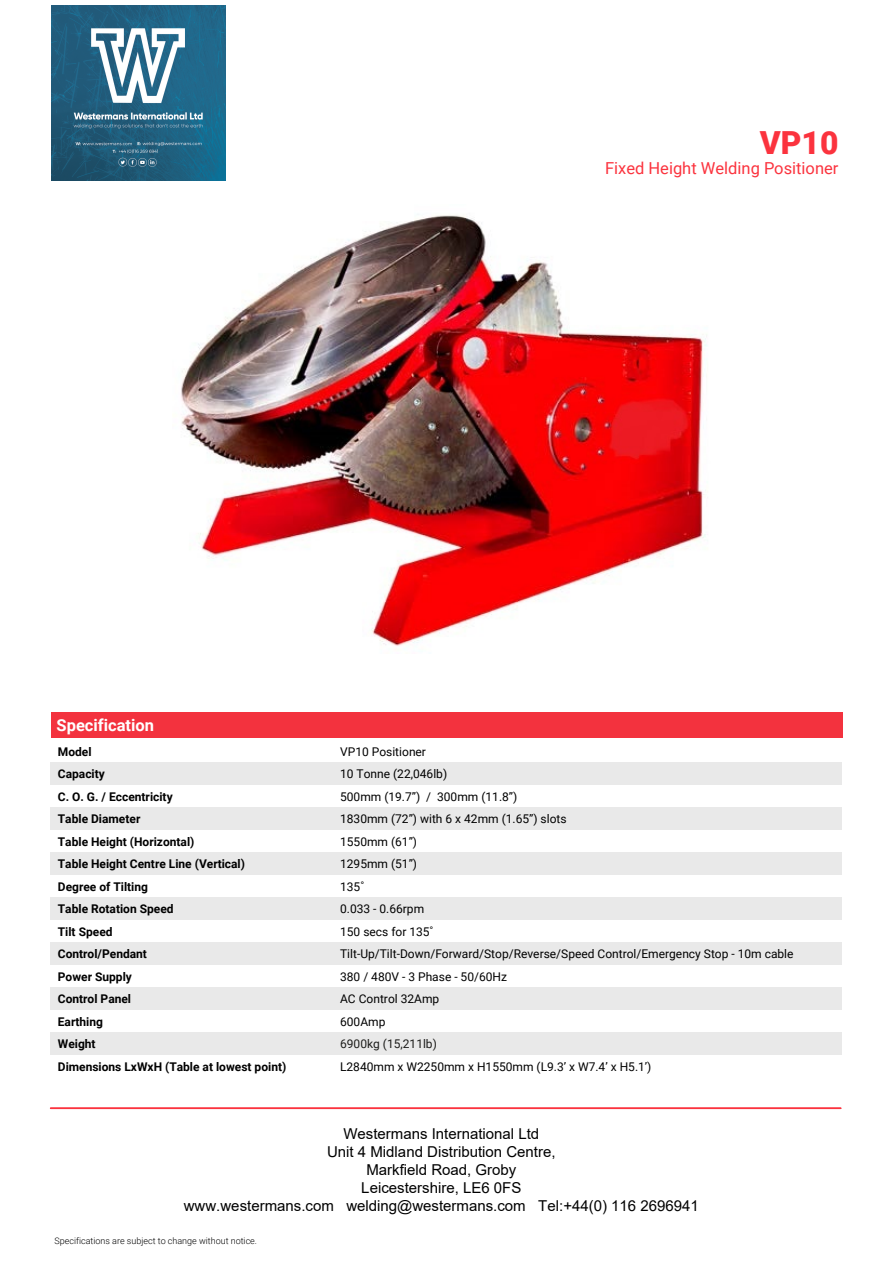
<style>
.page{position:relative;width:893px;height:1263px;background:#fff}
.page>*{position:absolute;margin:0;border:0;box-sizing:border-box;transform-origin:0 0}
.t1{font:900 31.8px "Roboto";color:#fb333e}
.t2{font:16.5px "Roboto";color:#fb333e}
.t3{font:700 16.5px "Roboto";color:#fff}
.t4{font:15px/18px "Arial";color:#000;text-align:center}
.t5{font:12px/22.5px "Roboto";color:#000}
.t6{font:700 12px/22.5px "Roboto";color:#000}
.t7{font:12px "Roboto";color:#1d1d1b}
.t8{font:300 9px "Roboto";color:#000}
</style>
<div class="page">
<div style="left:51px;top:807px;width:791px;height:23px;background:#e9e9e9"></div>
<div style="left:51px;top:852px;width:791px;height:23px;background:#e9e9e9"></div>
<div style="left:51px;top:897px;width:791px;height:23px;background:#e9e9e9"></div>
<div style="left:51px;top:942px;width:791px;height:23px;background:#e9e9e9"></div>
<div style="left:51px;top:987px;width:791px;height:23px;background:#e9e9e9"></div>
<div style="left:51px;top:1032px;width:791px;height:23px;background:#e9e9e9"></div>
<div style="left:51px;top:762px;width:791px;height:23px;background:#e9e9e9"></div>
<div style="left:51px;top:712px;width:791px;height:26px;background:#f3323e"></div>
<hr style="left:51px;top:1107px;width:790px;height:2px;background:#fb333e">
<img style="left:181px;top:215px;width:526px;height:431px">
<img style="left:51px;top:6px;width:175px;height:175px">
<h2 class="t3" style="left:57px;top:714px;width:99px">Specification</h2>
<h1 class="t1" style="left:760px;top:121px;width:80px">VP10</h1>
<h2 class="t2" style="left:605px;top:157px;width:235px">Fixed Height Welding Positioner</h2>
<p class="t6" style="left:58px;top:739px;width:230px">Model<br>Capacity<br>C. O. G. / Eccentricity<br>Table Diameter<br>Table Height (Horizontal)<br>Table Height Centre Line (Vertical)<br>Degree of Tilting<br>Table Rotation Speed<br>Tilt Speed<br>Control/Pendant<br>Power Supply<br>Control Panel<br>Earthing<br>Weight<br>Dimensions LxWxH (Table at lowest point)</p>
<p class="t5" style="left:340px;top:739px;width:455px">VP10 Positioner<br>10 Tonne (22,046lb)<br>500mm (19.7”) / 300mm (11.8”)<br>1830mm (72”) with 6 x 42mm (1.65”) slots<br>1550mm (61”)<br>1295mm (51”)<br>135˚<br>0.033 - 0.66rpm<br>150 secs for 135˚<br>Tilt-Up/Tilt-Down/Forward/Stop/Reverse/Speed Control/Emergency Stop - 10m cable<br>380 / 480V - 3 Phase - 50/60Hz<br>AC Control 32Amp<br>600Amp</p>
<p class="t7" style="left:340px;top:1035px;width:98px">6900kg (15,211lb)</p>
<p class="t5" style="left:340px;top:1054px;width:313px">L2840mm x W2250mm x H1550mm (L9.3’ x W7.4’ x H5.1’)</p>
<p class="t4" style="left:184px;top:1125px;width:516px">Westermans International Ltd<br>Unit 4 Midland Distribution Centre,<br>Markfield Road, Groby<br>Leicestershire, LE6 0FS<br>www.westermans.com welding@westermans.com Tel:+44(0) 116 2696941</p>
<p class="t8" style="left:55px;top:1234px;width:204px">Specifications are subject to change without notice.</p>
</div>
